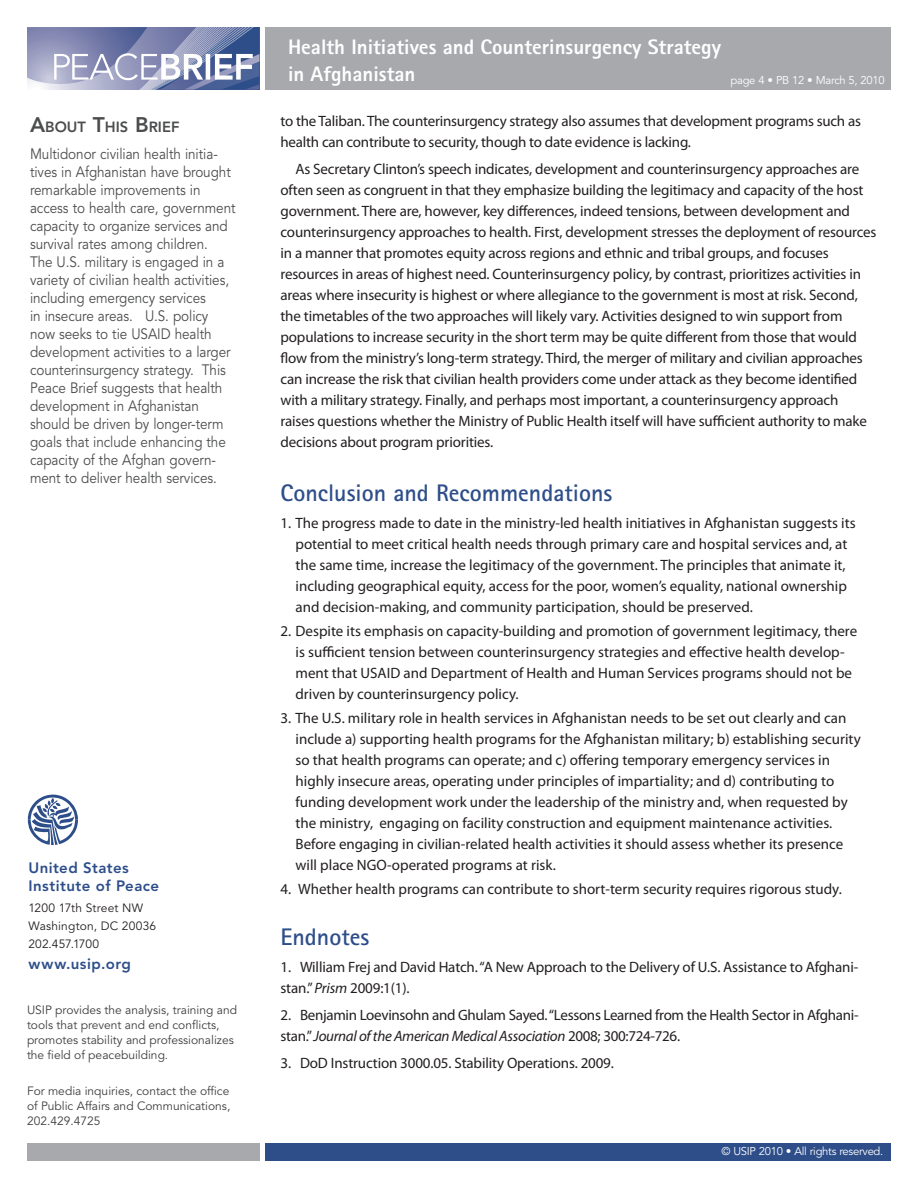
<style>
.page{position:relative;width:918px;height:1188px;background:#fff}
.page>*{position:absolute;margin:0;border:0;box-sizing:border-box;transform-origin:0 0}
.t1{font:700 24px "Rotis Sans Serif";color:#2e4e8a}
.t2{font:800 21px/27px "Rotis Sans Serif";color:#fff}
.t3{font:15px/21px "Myriad Pro";letter-spacing:-.01em;color:#231f20}
.t4{font:15px/18px "Avenir LT Std";letter-spacing:-.005em;color:#4b4c4d;scale:.9 1}
.t5{font:800 15px/18px "Avenir LT Std";letter-spacing:.03em;color:#2e4e8a}
.t6{font:800 14.7px "Avenir LT Std";color:#4b4c4d}
.t7{font:12px/15px "Avenir LT Std";color:#3e3e3f}
.t8{font:12px/18px "Avenir LT Std";letter-spacing:.01em;color:#231f20}
.t9{font:11.25px "Avenir LT Std";letter-spacing:-.025em;color:#fff}
.s1{font-size:21px}
.s2{font-style:italic}
</style>
<div class="page">
<div style="left:265px;top:1143px;width:626px;height:18px;background:#2e4e8a"></div>
<div style="left:27px;top:1143px;width:233px;height:18px;background:#a8a9ad"></div>
<div style="left:265px;top:27px;width:626px;height:63px;background:#a8a9ad"></div>
<svg style="left:27px;top:27px;width:233px;height:63px;background:#9199bc"></svg>
<svg style="left:28px;top:794px;width:50px;height:51px"></svg>
<p class="t6" style="left:30px;top:118px;width:151px"><span class="s1">A</span>BOUT <span class="s1">T</span>HIS <span class="s1">B</span>RIEF</p>
<p class="t4" style="left:30px;top:145px;width:230px">Multidonor civilian health initia&shy;tives in Afghanistan have brought remarkable improvements in access to health care, government capacity to organize services and survival rates among children.<br>The U.S. military is engaged in a variety of civilian health activities, including emergency services<br>in insecure areas. U.S. policy now seeks to tie USAID health development activities to a larger counterinsurgency strategy. This<br>Peace Brief suggests that health development in Afghanistan should be driven by longer-term goals that include enhancing the capacity of the Afghan govern&shy;ment to deliver health services.</p>
<p class="t5" style="left:28px;top:859px;width:132px">United States<br>Institute of Peace</p>
<p class="t8" style="left:28px;top:899px;width:129px">1200 17th Street NW<br>Washington, DC 20036<br>202.457.1700</p>
<p class="t5" style="left:28px;top:955px;width:104px">www.usip.org</p>
<p class="t7" style="left:27px;top:1003px;width:212px">USIP provides the analysis, training and tools that prevent and end conflicts, promotes stability and professionalizes the field of peacebuilding.</p>
<p class="t7" style="left:27px;top:1084px;width:205px;text-align:justify">For media inquiries, contact the office of Public Affairs and Communications, 202.429.4725</p>
<h2 class="t2" style="left:288px;top:33px;width:435px">Health Initiatives and Counterinsurgency Strategy in Afghanistan</h2>
<p class="t9" style="left:731px;top:74px;width:156px">page 4 • PB 12 • March 5, 2010</p>
<p class="t3" style="left:280px;top:110px;width:582px">to the Taliban. The counterinsurgency strategy also assumes that development programs such as health can contribute to security, though to date evidence is lacking.</p>
<p class="t3" style="left:280px;top:158px;width:598px;text-indent:15px">As Secretary Clinton’s speech indicates, development and counterinsurgency approaches are often seen as congruent in that they emphasize building the legitimacy and capacity of the host government. There are, however, key differences, indeed tensions, between development and counterinsurgency approaches to health. First, development stresses the deployment of resources in a manner that promotes equity across regions and ethnic and tribal groups, and focuses resources in areas of highest need. Counterinsurgency policy, by contrast, prioritizes activities in areas where insecurity is highest or where allegiance to the government is most at risk. Second, the timetables of the two approaches will likely vary. Activities designed to win support from populations to increase security in the short term may be quite different from those that would flow from the ministry’s long-term strategy. Third, the merger of military and civilian approaches can increase the risk that civilian health providers come under attack as they become identified with a military strategy. Finally, and perhaps most important, a counterinsurgency approach<br>raises questions whether the Ministry of Public Health itself will have sufficient authority to make decisions about program priorities.</p>
<h1 class="t1" style="left:280px;top:478px;width:333px">Conclusion and Recommendations</h1>
<p class="t3" style="left:296px;top:512px;width:562px;text-indent:-15px">1. The progress made to date in the ministry-led health initiatives in Afghanistan suggests its potential to meet critical health needs through primary care and hospital services and, at the same time, increase the legitimacy of the government. The principles that animate it, including geographical equity, access for the poor, women’s equality, national ownership and decision-making, and community participation, should be preserved.</p>
<p class="t3" style="left:296px;top:620px;width:563px;text-indent:-15px">2. Despite its emphasis on capacity-building and promotion of government legitimacy, there is sufficient tension between counterinsurgency strategies and effective health develop&shy;ment that USAID and Department of Health and Human Services programs should not be driven by counterinsurgency policy.</p>
<p class="t3" style="left:296px;top:707px;width:567px;text-indent:-15px">3. The U.S. military role in health services in Afghanistan needs to be set out clearly and can include a) supporting health programs for the Afghanistan military; b) establishing security so that health programs can operate; and c) offering temporary emergency services in highly insecure areas, operating under principles of impartiality; and d) contributing to funding development work under the leadership of the ministry and, when requested by the ministry, engaging on facility construction and equipment maintenance activities.<br>Before engaging in civilian-related health activities it should assess whether its presence will place NGO-operated programs at risk.</p>
<p class="t3" style="left:280px;top:878px;width:563px">4. Whether health programs can contribute to short-term security requires rigorous study.</p>
<h1 class="t1" style="left:280px;top:922px;width:90px">Endnotes</h1>
<p class="t3" style="left:280px;top:956px;width:579px">1. William Frej and David Hatch. “A New Approach to the Delivery of U.S. Assistance to Afghani&shy;stan.” <span class="s2">Prism</span> 2009:1(1).</p>
<p class="t3" style="left:280px;top:1004px;width:580px">2. Benjamin Loevinsohn and Ghulam Sayed. “Lessons Learned from the Health Sector in Afghani&shy;stan.” <span class="s2">Journal of the American Medical Association</span> 2008; 300:724-726.</p>
<p class="t3" style="left:280px;top:1052px;width:335px">3. DoD Instruction 3000.05. Stability Operations. 2009.</p>
<p class="t9" style="left:722px;top:1145px;width:163px">© USIP 2010 • All rights reserved.</p>
</div>
